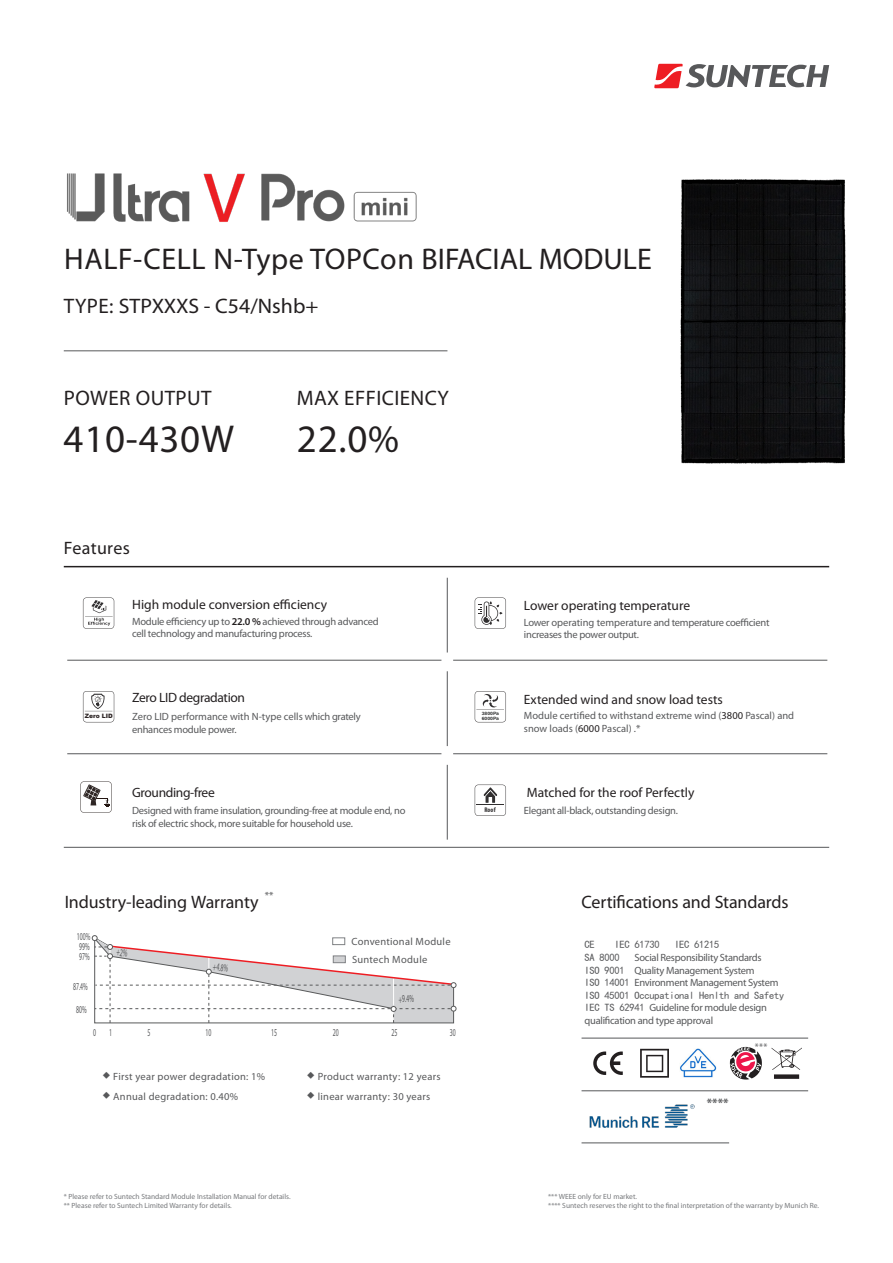
<style>
.page{position:relative;width:893px;height:1263px;background:#fff}
.page>*{position:absolute;margin:0;border:0;box-sizing:border-box;transform-origin:0 0}
.t1{font:39px "Myriad Pro";letter-spacing:.02em;color:#231f20}
.t2{font:30px "Myriad Pro";color:#231f20}
.t3{font:21px "Myriad Pro";letter-spacing:.02em;color:#231f20}
.t4{font:21px "Myriad Pro";color:#231f20}
.t5{font:18px "Myriad Pro";letter-spacing:-.01em;color:#231f20}
.t6{font:18px "Myriad Pro";letter-spacing:.02em;color:#231f20}
.t7{font:13.5px "Myriad Pro";color:#231f20}
.t8{font:13.5px "Myriad Pro";letter-spacing:-.025em;color:#231f20}
.bulleting{font:10.5px/12.6px "Myriad Pro";letter-spacing:-.025em;color:#57585a}
.bulleting-2{font:10.5px "Myriad Pro";letter-spacing:.025em;color:#57585a}
.bulleting-3{font:10.5px/12.6px "Myriad Pro";color:#57585a}
.t9{font:10.5px "Sim Hei";letter-spacing:-.025em;color:#57585a}
.bulleting-4{font:10.5px "Myriad Pro";letter-spacing:-.025em;color:#57585a;scale:.56 1}
.t10{font:9.6px "Myriad Pro";color:#57585a}
.t11{font:7.5px "Myriad Pro";color:#76787b}
.t12{font:7.5px "Sim Hei";color:#57585a}
.t13{font:700 condensed 6.75px "Myriad Pro";color:#312f30}
.t14{font:900 6px "Arial";color:#2e2626}
.t15{font:700 4.5px/4.5px "Arial";color:#333434;scale:1.15 1}
.s1{font-weight:600;color:#231f20}
.s2{color:#231f20}
.s3{font-family:"Sim Hei"}
</style>
<div class="page">
<svg style="left:654px;top:64px;width:175px;height:24px"></svg>
<img style="left:680px;top:179px;width:166px;height:285px">
<hr style="left:64px;top:566px;width:765px;height:1px;background:#231f20">
<svg style="left:83px;top:597px;width:31px;height:32px"></svg>
<hr style="left:447px;top:578px;width:1px;height:74px;background:#57585a">
<hr style="left:67px;top:660px;width:374px;height:1px;background:#57585a">
<hr style="left:67px;top:753px;width:374px;height:1px;background:#57585a">
<hr style="left:64px;top:847px;width:765px;height:1px;background:#57585a">
<hr style="left:453px;top:660px;width:374px;height:1px;background:#57585a">
<hr style="left:447px;top:671px;width:1px;height:75px;background:#57585a">
<hr style="left:447px;top:765px;width:1px;height:75px;background:#57585a">
<hr style="left:453px;top:753px;width:374px;height:1px;background:#57585a">
<hr style="left:64px;top:351px;width:383px;height:1px;background:#57585a">
<svg style="left:475px;top:597px;width:31px;height:32px"></svg>
<hr style="left:581px;top:1038px;width:227px;height:1px;background:#57585a">
<svg style="left:771px;top:1047px;width:31px;height:32px"></svg>
<svg style="left:730px;top:1047px;width:32px;height:33px"></svg>
<img style="left:680px;top:1049px;width:37px;height:29px">
<svg style="left:640px;top:1049px;width:29px;height:29px"></svg>
<svg style="left:593px;top:1051px;width:30px;height:24px"></svg>
<hr style="left:581px;top:1090px;width:227px;height:1px;background:#57585a">
<img style="left:589px;top:1104px;width:106px;height:24px">
<hr style="left:581px;top:1142px;width:148px;height:1px;background:#57585a">
<img style="left:67px;top:173px;width:349px;height:49px">
<svg style="left:475px;top:691px;width:31px;height:31px"></svg>
<svg style="left:475px;top:785px;width:31px;height:31px"></svg>
<svg style="left:83px;top:691px;width:31px;height:31px"></svg>
<svg style="left:80px;top:781px;width:32px;height:32px"></svg>
<svg style="left:91px;top:935px;width:366px;height:89px"></svg>
<p class="t2" style="left:64px;top:241px;width:589px">HALF-CELL N-Type TOPCon BIFACIAL MODULE</p>
<p class="t4" style="left:64px;top:293px;width:256px">TYPE: STPXXXS - C54/Nshb+</p>
<p class="t3" style="left:64px;top:385px;width:149px">POWER OUTPUT</p>
<p class="t3" style="left:297px;top:385px;width:153px">MAX EFFICIENCY</p>
<p class="t1" style="left:64px;top:415px;width:172px">410-430W</p>
<p class="t1" style="left:297px;top:415px;width:104px">22.0%</p>
<p class="t6" style="left:64px;top:537px;width:68px">Features</p>
<p class="t7" style="left:132px;top:596px;width:196px">High module conversion efficiency</p>
<p class="t7" style="left:524px;top:597px;width:168px">Lower operating temperature</p>
<p class="bulleting" style="left:132px;top:615px;width:248px">Module efficiency up to <span class="s1">22.0 %</span> achieved through advanced</p>
<p class="bulleting" style="left:132px;top:627px;width:182px">cell technology and manufacturing process.</p>
<p class="bulleting" style="left:524px;top:616px;width:247px">Lower operating temperature and temperature coefficient increases the power output.</p>
<p class="t8" style="left:132px;top:689px;width:114px">Zero LID degradation</p>
<p class="t7" style="left:524px;top:691px;width:200px">Extended wind and snow load tests</p>
<p class="t14" style="left:85px;top:711px;width:29px">Zero LID</p>
<p class="bulleting-3" style="left:132px;top:710px;width:230px">Zero LID performance with N-type cells which grately</p>
<p class="bulleting" style="left:132px;top:723px;width:106px">enhances module power.</p>
<p class="t15" style="left:482px;top:711px;width:16px">3800Pa<br>6000Pa</p>
<p class="bulleting-3" style="left:524px;top:709px;width:272px">Module certified to withstand extreme wind (<span class="s2">3800</span> Pascal) and snow loads (<span class="s2">6000</span> Pascal) .*</p>
<p class="t8" style="left:132px;top:784px;width:84px">Grounding-free</p>
<p class="t7" style="left:527px;top:784px;width:169px">Matched for the roof Perfectly</p>
<p class="bulleting" style="left:132px;top:804px;width:275px">Designed with frame insulation, grounding-free at module end, no risk of electric shock, more suitable for household use.</p>
<p class="bulleting" style="left:524px;top:804px;width:155px">Elegant all-black, outstanding design.</p>
<p class="t13" style="left:484px;top:806px;width:13px">Roof</p>
<p class="bulleting" style="left:265px;top:888px;width:10px">**</p>
<p class="t5" style="left:65px;top:890px;width:195px">Industry-leading Warranty</p>
<p class="t5" style="left:581px;top:891px;width:209px">Certifications and Standards</p>
<p class="t9" style="left:584px;top:939px;width:12px">CE</p>
<p class="t9" style="left:614px;top:939px;width:47px">IEC 61730</p>
<p class="t9" style="left:674px;top:939px;width:47px">IEC 61215</p>
<p class="t9" style="left:584px;top:952px;width:37px">SA 8000</p>
<p class="bulleting" style="left:634px;top:951px;width:129px">Social Responsibility Standards</p>
<p class="bulleting" style="left:584px;top:963px;width:172px"><span class="s3">ISO 9001</span> Quality Management System</p>
<p class="bulleting" style="left:584px;top:976px;width:195px"><span class="s3">ISO 14001</span> Environment Management System</p>
<p class="t9" style="left:584px;top:990px;width:201px">ISO 45001 Occupational Henlth and Safety</p>
<p class="bulleting" style="left:584px;top:1001px;width:184px"><span class="s3">IEC TS 62941</span> Guideline for module design qualification and type approval</p>
<p class="bulleting-4" style="left:77px;top:930px;width:26px">100%</p>
<p class="bulleting-4" style="left:79px;top:940px;width:20px">99%</p>
<p class="bulleting-4" style="left:73px;top:980px;width:28px">87.4%</p>
<p class="bulleting-4" style="left:76px;top:1003px;width:20px">80%</p>
<p class="bulleting-2" style="left:351px;top:935px;width:101px">Conventional Module</p>
<p class="bulleting-2" style="left:352px;top:953px;width:77px">Suntech Module</p>
<p class="bulleting-4" style="left:79px;top:950px;width:20px">97%</p>
<p class="bulleting-4" style="left:214px;top:960px;width:29px;rotate:8deg">+4.8%</p>
<p class="bulleting-4" style="left:398px;top:992px;width:29px;rotate:-2deg">+9.4%</p>
<p class="bulleting-4" style="left:93px;top:1026px;width:7px">0</p>
<p class="bulleting-4" style="left:147px;top:1026px;width:7px">5</p>
<p class="bulleting-4" style="left:205px;top:1026px;width:12px">10</p>
<p class="bulleting-4" style="left:271px;top:1026px;width:12px">15</p>
<p class="bulleting-4" style="left:333px;top:1026px;width:12px">20</p>
<p class="bulleting-4" style="left:391px;top:1026px;width:12px">25</p>
<p class="bulleting-4" style="left:450px;top:1026px;width:12px">30</p>
<p class="bulleting-4" style="left:109px;top:1026px;width:7px">1</p>
<p class="t12" style="left:103px;top:1072px;width:9px">◆</p>
<p class="bulleting-2" style="left:113px;top:1070px;width:153px">First year power degradation: 1%</p>
<p class="t12" style="left:103px;top:1092px;width:9px">◆</p>
<p class="bulleting-2" style="left:113px;top:1090px;width:126px">Annual degradation: 0.40%</p>
<p class="t12" style="left:307px;top:1071px;width:9px">◆</p>
<p class="bulleting-2" style="left:318px;top:1069px;width:124px">Product warranty: 12 years</p>
<p class="t12" style="left:307px;top:1091px;width:9px">◆</p>
<p class="bulleting-2" style="left:318px;top:1090px;width:114px">linear warranty: 30 years</p>
<p class="t10" style="left:755px;top:1040px;width:14px">***</p>
<p class="t11" style="left:64px;top:1191px;width:228px">* Please refer to Suntech Standard Module Installation Manual for details.</p>
<p class="t11" style="left:548px;top:1191px;width:90px">*** WEEE only for EU market.</p>
<p class="t11" style="left:64px;top:1200px;width:170px">** Please refer to Suntech Limited Warranty for details.</p>
<p class="t11" style="left:548px;top:1200px;width:272px">**** Suntech reserves the right to the final interpretation of the warranty by Munich Re.</p>
</div>
